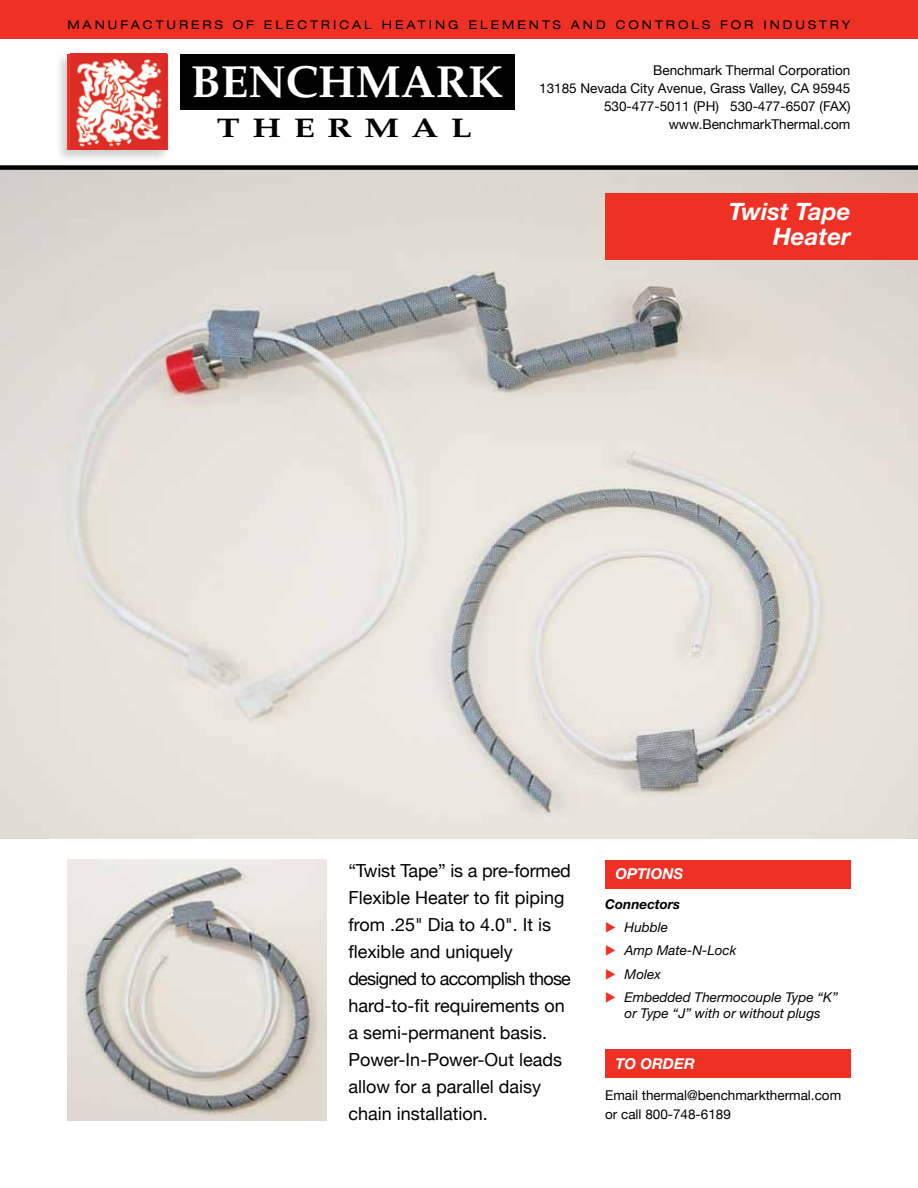
<style>
.page{position:relative;width:918px;height:1188px;background:#fff}
.page>*{position:absolute;margin:0;border:0;box-sizing:border-box;transform-origin:0 0}
.t1{font:45px "Palatino Bold Os F";color:#fff}
.t2{font:27px "Palatino Bold Os F";letter-spacing:.36em;color:#000;scale:1.28 1}
.t3{font:italic 700 24px/25.5px "Helvetica Neue";color:#fff;text-align:right}
.t4{font:18px/27px "Helvetica Neue";color:#000}
.t5{font:italic 700 15px "Helvetica Neue";letter-spacing:.02em;color:#fff}
.t6{font:italic 700 15px "Helvetica Neue";color:#fff}
.t7{font:13.5px/18px "Helvetica Neue";color:#000}
.t8{font:italic 13.5px/23.2px "Helvetica Neue";color:#000}
.t9{font:expanded 12px "Helvetica Neue";letter-spacing:.25em;color:#000}
.s1{font-weight:700}
.s2{font-family:"European Pi Three";font-style:normal;color:#ee3124}
</style>
<div class="page">
<img style="left:0;top:170px;width:918px;height:668px">
<img style="left:68px;top:860px;width:259px;height:260px">
<div style="left:0;top:0;width:918px;height:38px;background:#ee3124"></div>
<div style="left:605px;top:860px;width:245px;height:29px;background:#ee3124"></div>
<div style="left:605px;top:1049px;width:245px;height:29px;background:#ee3124"></div>
<div style="left:605px;top:193px;width:313px;height:66px;background:#ee3124"></div>
<div style="left:180px;top:54px;width:334px;height:56px;background:#000"></div>
<div style="left:54px;top:51px;width:116px;height:112px;background:#000;opacity:.2"></div>
<div style="left:68px;top:54px;width:100px;height:96px;background:linear-gradient(to right,#dd2d27,#dd2c27)"></div>
<img style="left:76px;top:58px;width:86px;height:89px">
<div style="left:0;top:165px;width:918px;height:5px;background:#000"></div>
<p class="t9" style="left:67px;top:18px;width:785px">MANUFACTURERS OF E LECTRICAL HEATING E LEM ENTS AND CONTROLS FOR I NDUSTRY</p>
<p class="t7" style="left:539px;top:61px;width:313px;text-align:right">Benchmark Thermal Corporation<br>13185 Nevada City Avenue, Grass Valley, CA 95945<br>530-477-5011 (PH) 530-477-6507 (FAX) www.BenchmarkThermal.com</p>
<h1 class="t1" style="left:191px;top:55px;width:314px">BENCHMARK</h1>
<h2 class="t2" style="left:217px;top:112px;width:201px">THERMAL</h2>
<h3 class="t3" style="left:729px;top:198px;width:125px">Twist Tape<br>Heater</h3>
<p class="t4" style="left:348px;top:857px;width:224px">“Twist Tape” is a pre-formed<br>Flexible Heater to fit piping from .25" Dia to 4.0". It is flexible and uniquely designed to accomplish those hard-to-fit requirements on a semi-permanent basis.<br>Power-In-Power-Out leads allow for a parallel daisy chain installation.</p>
<p class="t5" style="left:615px;top:864px;width:69px">Options</p>
<p class="t8" style="left:605px;top:892px;width:234px"><span class="s1">Connectors<br></span><span class="s2">E</span> Hubble<br><span class="s2">E</span> Amp Mate-N-Lock<br><span class="s2">E</span> Molex<br><span class="s2">E</span> Embedded Thermocouple Type “K”</p>
<p class="t8" style="left:625px;top:1002px;width:198px">or Type “J” with or without plugs</p>
<p class="t6" style="left:615px;top:1054px;width:81px">To order</p>
<p class="t7" style="left:605px;top:1085px;width:238px;line-height:19.5px">Email thermal@benchmarkthermal.com or call 800-748-6189</p>
</div>
